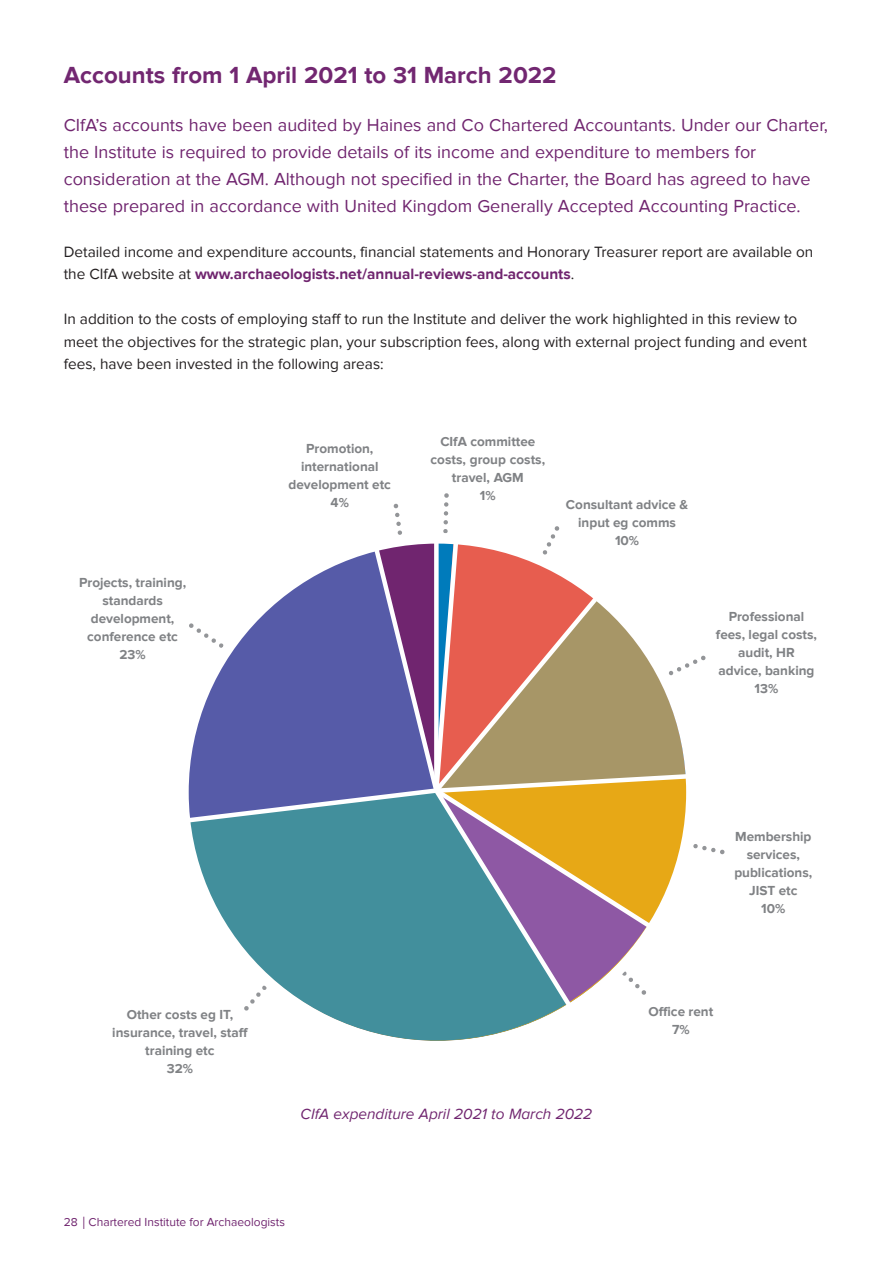
<style>
.page{position:relative;width:893px;height:1263px;background:#fff}
.page>*{position:absolute;margin:0;border:0;box-sizing:border-box;transform-origin:0 0}
.t1{font:700 24px "Proxima Nova";color:#722771}
.t2{font:18px/27px "Proxima Nova";color:#70256f}
.t3{font:15.3px/22.5px "Proxima Nova";color:#231f20}
.t4{font:italic 15.3px "Proxima Nova";color:#70256f}
.t5{font:700 13.5px/18px "Proxima Nova";color:#808285;text-align:center}
.t6{font:12px "Proxima Nova";color:#70256f}
.s1{font-weight:700;color:#70256f}
</style>
<div class="page">
<svg style="left:188px;top:533px;width:509px;height:508px"></svg>
<h1 class="t1" style="left:64px;top:61px;width:494px">Accounts from 1 April 2021 to 31 March 2022</h1>
<p class="t2" style="left:64px;top:112px;width:766px">CIfA’s accounts have been audited by Haines and Co Chartered Accountants. Under our Charter, the Institute is required to provide details of its income and expenditure to members for consideration at the AGM. Although not specified in the Charter, the Board has agreed to have these prepared in accordance with United Kingdom Generally Accepted Accounting Practice.</p>
<p class="t3" style="left:64px;top:241px;width:751px">Detailed income and expenditure accounts, financial statements and Honorary Treasurer report are available on the CIfA website at <span class="s1">www.archaeologists.net/annual-reviews-and-accounts</span>.</p>
<p class="t3" style="left:64px;top:308px;width:745px">In addition to the costs of employing staff to run the Institute and deliver the work highlighted in this review to meet the objectives for the strategic plan, your subscription fees, along with external project funding and event fees, have been invested in the following areas:</p>
<p class="t5" style="left:79px;top:574px;width:109px">Projects, training, standards development, conference etc<br>23%</p>
<p class="t5" style="left:289px;top:440px;width:104px">Promotion, international development etc<br>4%</p>
<p class="t5" style="left:431px;top:433px;width:116px">CIfA committee costs, group costs, travel, AGM<br>1%</p>
<p class="t5" style="left:566px;top:495px;width:124px">Consultant advice &amp; input eg comms<br>10%</p>
<p class="t5" style="left:716px;top:607px;width:103px">Professional fees, legal costs, audit, HR advice, banking<br>13%</p>
<p class="t5" style="left:112px;top:1006px;width:137px">Other costs eg IT, insurance, travel, staff training etc<br>32%</p>
<p class="t4" style="left:301px;top:1105px;width:293px">CIfA expenditure April 2021 to March 2022</p>
<p class="t5" style="left:734px;top:828px;width:79px">Membership services, publications,<br>JIST etc<br>10%</p>
<p class="t5" style="left:648px;top:1003px;width:66px">Office rent<br>7%</p>
<p class="t6" style="left:64px;top:1215px;width:223px">28 Chartered Institute for Archaeologists</p>
</div>
